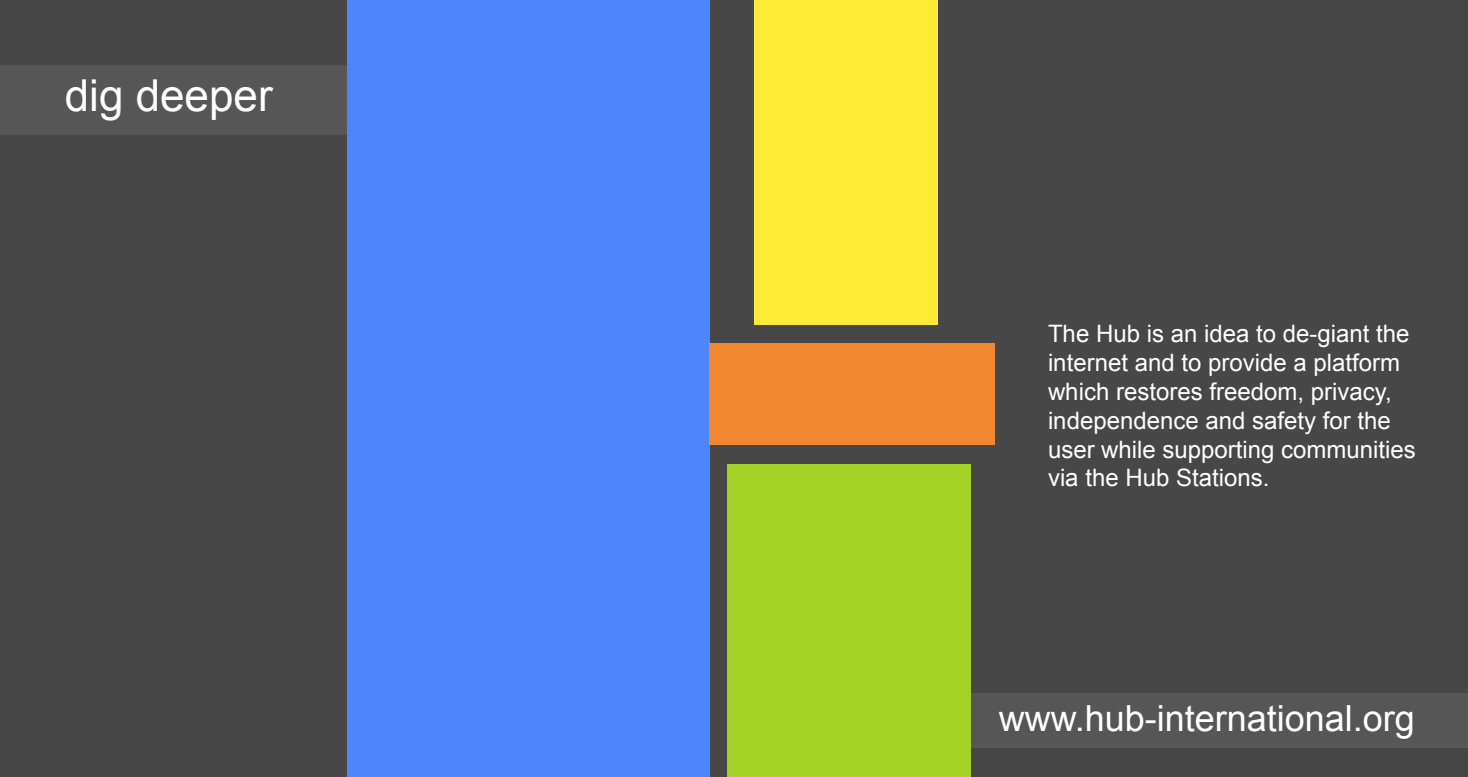
<style>
.page{position:relative;width:1468px;height:777px;background:#474747}
.page>*{position:absolute;margin:0;border:0;box-sizing:border-box;transform-origin:0 0}
.t1{font:44px "Arial";color:#fff}
.t2{font:36px "Arial";color:#fff}
.t3{font:24px/28.8px "Arial";color:#fff}
</style>
<div class="page">
<div style="left:0;top:65px;width:432px;height:70px;background:#565656"></div>
<div style="left:888px;top:693px;width:580px;height:54px;background:#565656"></div>
<div style="left:347px;top:0;width:362px;height:777px;background:#4e84fc"></div>
<div style="left:754px;top:0;width:184px;height:325px;background:#ffeb36"></div>
<div style="left:709px;top:343px;width:286px;height:102px;background:#f28731"></div>
<div style="left:728px;top:464px;width:243px;height:313px;background:#a4d327"></div>
<h1 class="t1" style="left:65px;top:66px;width:209px">dig deeper</h1>
<p class="t3" style="left:1048px;top:320px;width:369px">The Hub is an idea to de-giant the internet and to provide a platform which restores freedom, privacy, independence and safety for the user while supporting communities via the Hub Stations.</p>
<h2 class="t2" style="left:999px;top:695px;width:418px">www.hub-international.org</h2>
</div>
